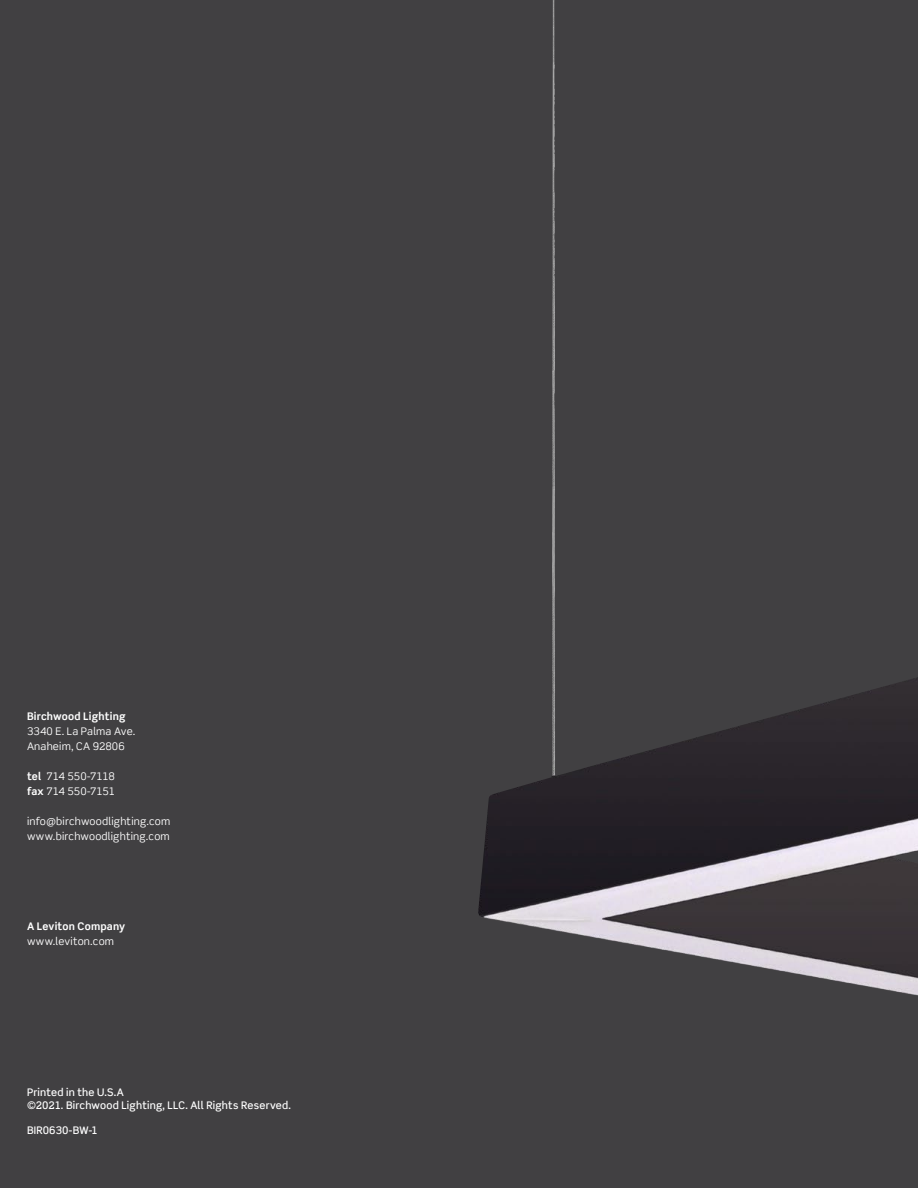
<style>
.page{position:relative;width:918px;height:1188px;background:#414042}
.page>*{position:absolute;margin:0;border:0;box-sizing:border-box;transform-origin:0 0}
.t1{font:10.5px/15px "Scene Std";letter-spacing:.015em;color:#fff}
.t2{font:500 10.5px/12.6px "Scene Std";letter-spacing:.02em;color:#fff}
.t3{font:700 10.5px "Scene Std";letter-spacing:.015em;color:#fff}
.t4{font:10.5px/15px "Scene Std";letter-spacing:-.01em;color:#fff}
.s1{font-weight:700}
</style>
<div class="page">
<img style="left:478px;top:0;width:440px;height:996px">
<p class="t3" style="left:27px;top:710px;width:100px">Birchwood Lighting</p>
<p class="t1" style="left:27px;top:723px;width:110px">3340 E. La Palma Ave.<br>Anaheim, CA 92806</p>
<p class="t4" style="left:27px;top:768px;width:90px"><span class="s1">tel</span> 714 550-7118 <span class="s1">fax</span> 714 550-7151</p>
<p class="t1" style="left:27px;top:813px;width:145px">info@birchwoodlighting.com www.birchwoodlighting.com</p>
<p class="t3" style="left:27px;top:920px;width:100px">A Leviton Company</p>
<p class="t1" style="left:27px;top:933px;width:89px">www.leviton.com</p>
<p class="t2" style="left:27px;top:1086px;width:266px">Printed in the U.S.A<br>©2021. Birchwood Lighting, LLC. All Rights Reserved.</p>
<p class="t2" style="left:27px;top:1124px;width:72px">BIR0630-BW-1</p>
</div>
